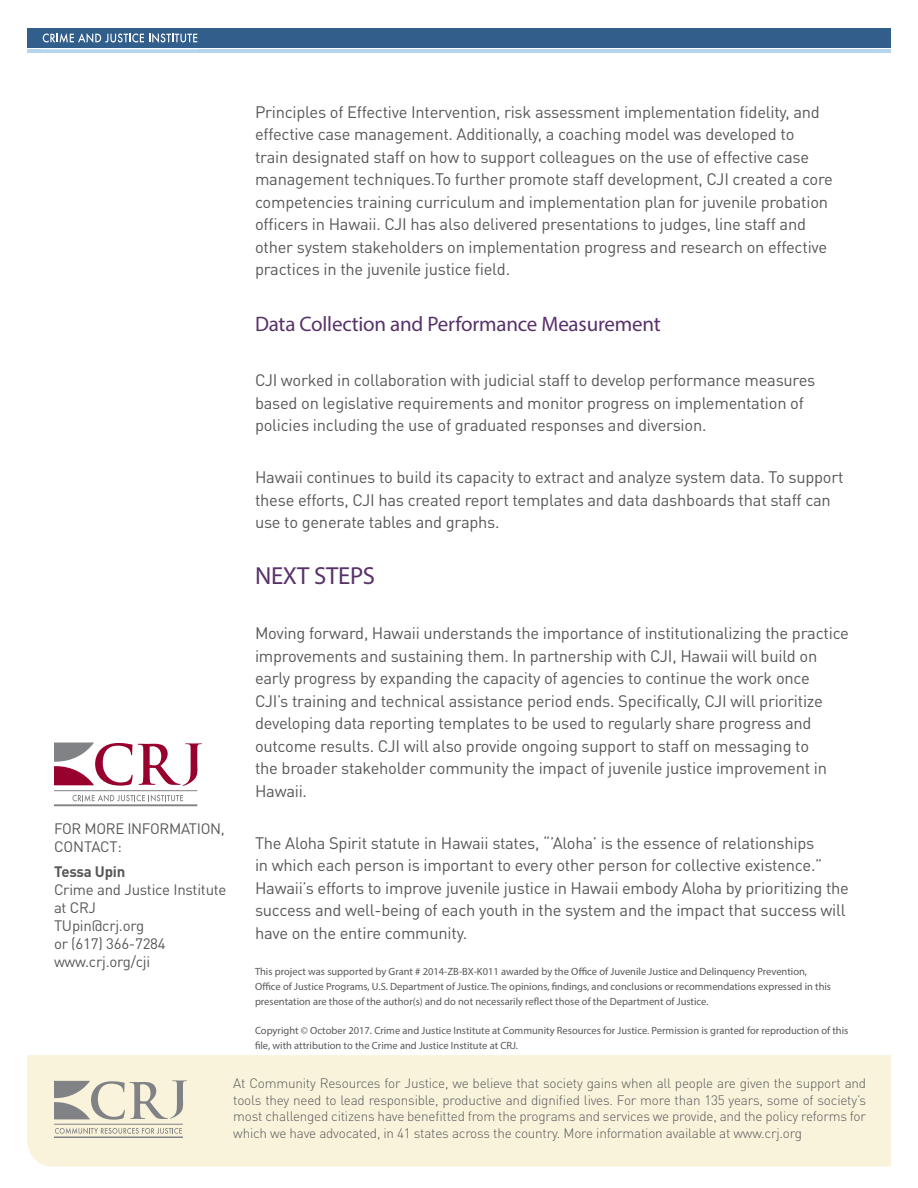
<style>
.page{position:relative;width:918px;height:1188px;background:#fff}
.page>*{position:absolute;margin:0;border:0;box-sizing:border-box;transform-origin:0 0}
.Sub_title_DIN{font:24.75px "Myriad Pro";letter-spacing:-.01em;color:#583169}
.subhead{font:21px "Myriad Pro";letter-spacing:-.01em;color:#583169}
.body_copy{font:16.5px/22.5px "DIN Pro";letter-spacing:-.015em;color:#57585a}
.body_copy-2{font:15px/18px "DIN Pro";letter-spacing:-.015em;color:#57585a}
.body_copy-3{font:700 15px "DIN Pro";letter-spacing:-.015em;color:#57585a}
.CRJ_desc{font:300 13.5px/16.5px "DIN Pro";letter-spacing:-.015em;color:#57585a;text-align:justify}
.disclaimer{font:10.5px/15px "Myriad Pro";color:#57585a}
</style>
<div class="page">
<div style="left:27px;top:28px;width:863px;height:20px;background:#315e8b"></div>
<hr style="left:27px;top:50px;width:863px;height:3px;background:#b4d5f0">
<svg style="left:43px;top:33px;width:154px;height:10px"></svg>
<div style="left:27px;top:1055px;width:864px;height:112px;background:#f9f3db"></div>
<svg style="left:54px;top:743px;width:148px;height:43px"></svg>
<hr style="left:54px;top:790px;width:143px;height:1px;background:#808285">
<svg style="left:72px;top:795px;width:111px;height:7px"></svg>
<hr style="left:54px;top:804px;width:143px;height:2px;background:#808285">
<svg style="left:54px;top:1080px;width:133px;height:40px;background:#ccc9bb"></svg>
<hr style="left:54px;top:1124px;width:129px;height:1px;background:#808285">
<svg style="left:55px;top:1128px;width:127px;height:6px"></svg>
<hr style="left:54px;top:1137px;width:129px;height:1px;background:#808285">
<p class="body_copy" style="left:255px;top:100px;width:579px">Principles of Effective Intervention, risk assessment implementation fidelity, and effective case management. Additionally, a coaching model was developed to<br>train designated staff on how to support colleagues on the use of effective case management techniques.To further promote staff development, CJI created a core competencies training curriculum and implementation plan for juvenile probation officers in Hawaii. CJI has also delivered presentations to judges, line staff and other system stakeholders on implementation progress and research on effective practices in the juvenile justice field.</p>
<p class="subhead" style="left:255px;top:311px;width:407px">Data Collection and Performance Measurement</p>
<p class="body_copy-2" style="left:54px;top:819px;width:172px">FOR MORE INFORMATION,<br>CONTACT:</p>
<p class="body_copy-3" style="left:54px;top:861px;width:73px">Tessa Upin</p>
<p class="body_copy-2" style="left:54px;top:880px;width:174px">Crime and Justice Institute at CRJ</p>
<p class="body_copy-2" style="left:54px;top:916px;width:92px">TUpin@crj.org</p>
<p class="body_copy-2" style="left:54px;top:934px;width:113px">or (617) 366-7284</p>
<p class="body_copy-2" style="left:54px;top:952px;width:98px">www.crj.org/cji</p>
<p class="body_copy" style="left:255px;top:369px;width:562px">CJI worked in collaboration with judicial staff to develop performance measures based on legislative requirements and monitor progress on implementation of policies including the use of graduated responses and diversion.</p>
<p class="body_copy" style="left:255px;top:465px;width:590px">Hawaii continues to build its capacity to extract and analyze system data. To support these efforts, CJI has created report templates and data dashboards that staff can use to generate tables and graphs.</p>
<p class="Sub_title_DIN" style="left:255px;top:560px;width:122px">NEXT STEPS</p>
<p class="body_copy" style="left:255px;top:621px;width:596px">Moving forward, Hawaii understands the importance of institutionalizing the practice improvements and sustaining them. In partnership with CJI, Hawaii will build on early progress by expanding the capacity of agencies to continue the work once<br>CJI’s training and technical assistance period ends. Specifically, CJI will prioritize developing data reporting templates to be used to regularly share progress and outcome results. CJI will also provide ongoing support to staff on messaging to<br>the broader stakeholder community the impact of juvenile justice improvement in Hawaii.</p>
<p class="body_copy" style="left:255px;top:831px;width:596px">The Aloha Spirit statute in Hawaii states, “’Aloha’ is the essence of relationships<br>in which each person is important to every other person for collective existence.” Hawaii’s efforts to improve juvenile justice in Hawaii embody Aloha by prioritizing the success and well-being of each youth in the system and the impact that success will have on the entire community.</p>
<p class="disclaimer" style="left:255px;top:964px;width:578px">This project was supported by Grant # 2014-ZB-BX-K011 awarded by the Office of Juvenile Justice and Delinquency Prevention,<br>Office of Justice Programs, U.S. Department of Justice. The opinions, findings, and conclusions or recommendations expressed in this presentation are those of the author(s) and do not necessarily reflect those of the Department of Justice.</p>
<p class="disclaimer" style="left:255px;top:1023px;width:595px">Copyright © October 2017. Crime and Justice Institute at Community Resources for Justice. Permission is granted for reproduction of this file, with attribution to the Crime and Justice Institute at CRJ.</p>
<p class="CRJ_desc" style="left:233px;top:1074px;width:634px">At Community Resources for Justice, we believe that society gains when all people are given the support and tools they need to lead responsible, productive and dignified lives. For more than 135 years, some of society’s most challenged citizens have benefitted from the programs and services we provide, and the policy reforms for which we have advocated, in 41 states across the country. More information available at www.crj.org</p>
</div>
